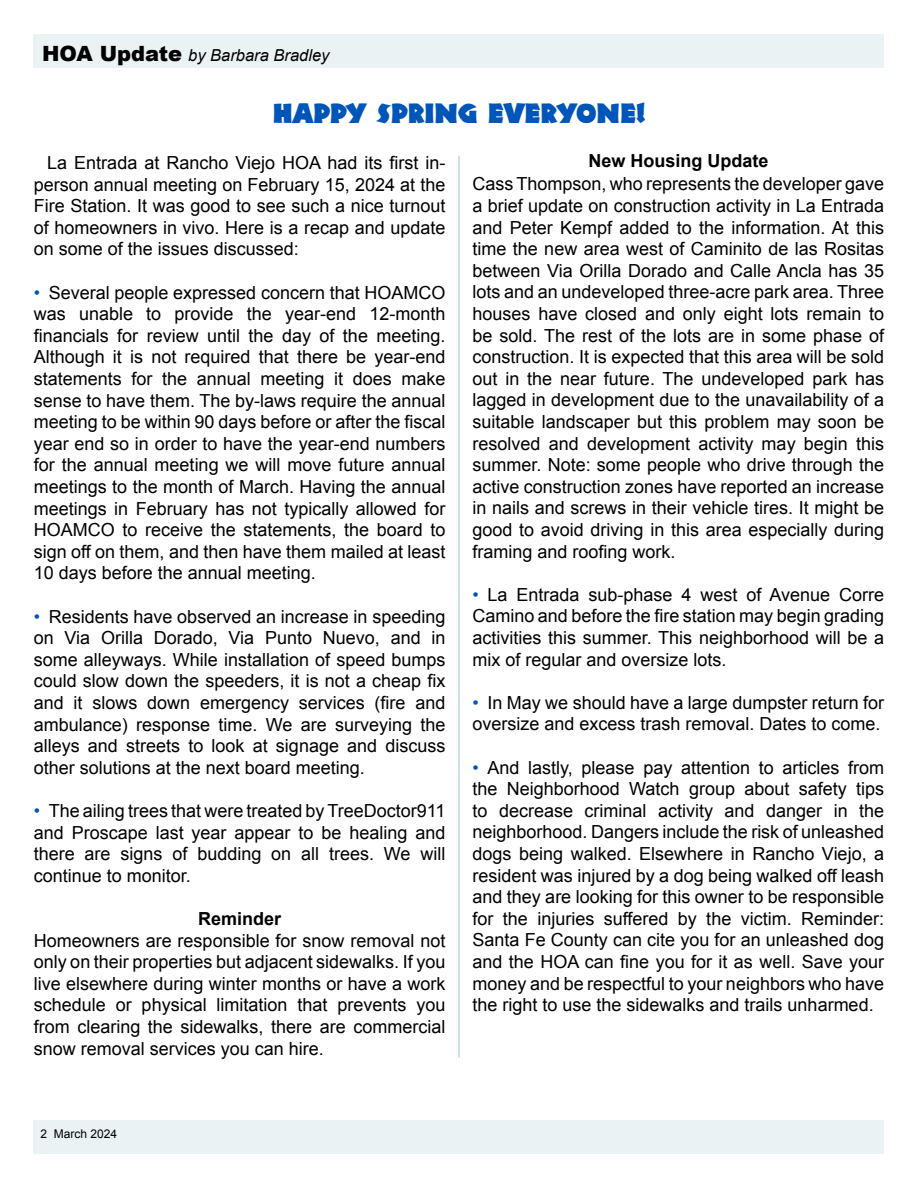
<style>
.page{position:relative;width:918px;height:1188px;background:#fff}
.page>*{position:absolute;margin:0;border:0;box-sizing:border-box;transform-origin:0 0}
.t1{font:27px "Neuland LT Std";color:#0055b8}
.t2{font:18px/21.6px "Arial";color:#000;text-align:justify}
.t3{font:700 18px "Arial";color:#000}
.t4{font:italic 16.5px "Arial";color:#000}
.t5{font:12px "Arial";color:#000}
.s1{font-weight:900;font-style:normal;font-size:21px}
.s2{color:#0055b8}
</style>
<div class="page">
<div style="left:34px;top:1120px;width:850px;height:34px;background:#ebf2f4"></div>
<div style="left:34px;top:34px;width:850px;height:34px;background:#ebf2f4"></div>
<hr style="left:458px;top:156px;width:2px;height:902px;background:#bfdae0">
<p class="t4" style="left:42px;top:44px;width:289px"><span class="s1">HOA Update</span> by Barbara Bradley</p>
<h1 class="t1" style="left:273px;top:97px;width:374px">HAPPY SPRING EVERYONE!</h1>
<p class="t2" style="left:34px;top:152px;width:413px;text-indent:14px">La Entrada at Rancho Viejo HOA had its first in&shy;person annual meeting on February 15, 2024 at the Fire Station. It was good to see such a nice turnout of homeowners in vivo. Here is a recap and update on some of the issues discussed:</p>
<p class="t2" style="left:34px;top:282px;width:413px"><span class="s2">•</span> Several people expressed concern that HOAMCO was unable to provide the year-end 12-month financials for review until the day of the meeting.<br>Although it is not required that there be year-end statements for the annual meeting it does make sense to have them. The by-laws require the annual meeting to be within 90 days before or after the fiscal year end so in order to have the year-end numbers for the annual meeting we will move future annual meetings to the month of March. Having the annual meetings in February has not typically allowed for HOAMCO to receive the statements, the board to sign off on them, and then have them mailed at least 10 days before the annual meeting.</p>
<p class="t2" style="left:34px;top:606px;width:413px"><span class="s2">•</span> Residents have observed an increase in speeding on Via Orilla Dorado, Via Punto Nuevo, and in some alleyways. While installation of speed bumps could slow down the speeders, it is not a cheap fix and it slows down emergency services (fire and ambulance) response time. We are surveying the alleys and streets to look at signage and discuss other solutions at the next board meeting.</p>
<p class="t2" style="left:34px;top:800px;width:413px"><span class="s2">•</span> The ailing trees that were treated by TreeDoctor911 and Proscape last year appear to be healing and there are signs of budding on all trees. We will continue to monitor.</p>
<p class="t3" style="left:198px;top:907px;width:85px">Reminder</p>
<p class="t2" style="left:34px;top:930px;width:413px">Homeowners are responsible for snow removal not only on their properties but adjacent sidewalks. If you live elsewhere during winter months or have a work schedule or physical limitation that prevents you from clearing the sidewalks, there are commercial snow removal services you can hire.</p>
<p class="t3" style="left:588px;top:149px;width:182px">New Housing Update</p>
<p class="t2" style="left:472px;top:174px;width:413px">Cass Thompson, who represents the developer gave a brief update on construction activity in La Entrada and Peter Kempf added to the information. At this time the new area west of Caminito de las Rositas between Via Orilla Dorado and Calle Ancla has 35 lots and an undeveloped three-acre park area. Three houses have closed and only eight lots remain to be sold. The rest of the lots are in some phase of construction. It is expected that this area will be sold out in the near future. The undeveloped park has lagged in development due to the unavailability of a suitable landscaper but this problem may soon be resolved and development activity may begin this summer. Note: some people who drive through the active construction zones have reported an increase in nails and screws in their vehicle tires. It might be good to avoid driving in this area especially during framing and roofing work.</p>
<p class="t2" style="left:472px;top:584px;width:413px"><span class="s2">•</span> La Entrada sub-phase 4 west of Avenue Corre Camino and before the fire station may begin grading activities this summer. This neighborhood will be a mix of regular and oversize lots.</p>
<p class="t2" style="left:472px;top:692px;width:413px"><span class="s2">•</span> In May we should have a large dumpster return for oversize and excess trash removal. Dates to come.</p>
<p class="t2" style="left:472px;top:757px;width:413px"><span class="s2">•</span> And lastly, please pay attention to articles from the Neighborhood Watch group about safety tips to decrease criminal activity and danger in the neighborhood. Dangers include the risk of unleashed dogs being walked. Elsewhere in Rancho Viejo, a resident was injured by a dog being walked off leash and they are looking for this owner to be responsible for the injuries suffered by the victim. Reminder:<br>Santa Fe County can cite you for an unleashed dog and the HOA can fine you for it as well. Save your money and be respectful to your neighbors who have the right to use the sidewalks and trails unharmed.</p>
<p class="t5" style="left:40px;top:1126px;width:78px">2 March 2024</p>
</div>
